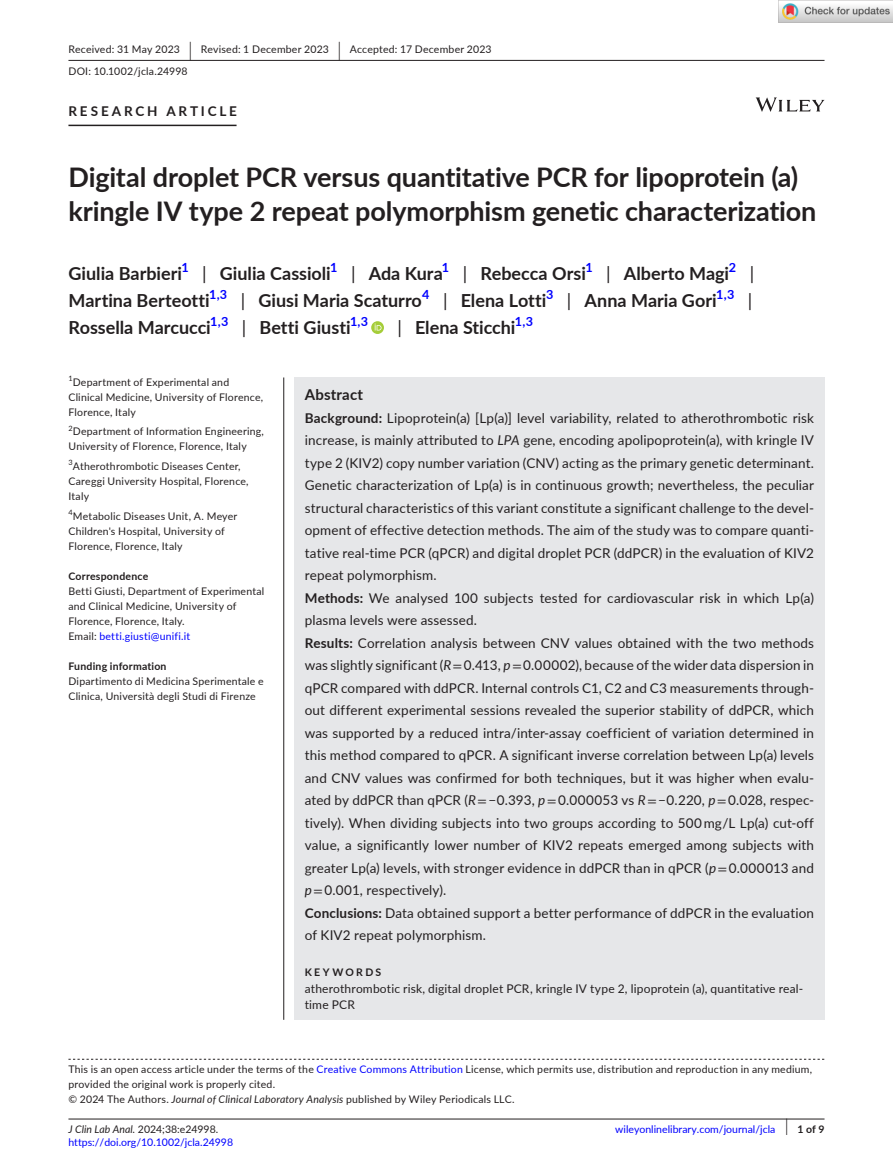
<style>
.page{position:relative;width:893px;height:1174px;background:#fff}
.page>*{position:absolute;margin:0;border:0;box-sizing:border-box;transform-origin:0 0}
.t1{font:700 27px/34.5px "Lato";letter-spacing:-.005em;color:#231f20}
.t2{font:700 18px "Lato";color:#231f20}
.t3{font:18px "Lato";color:#231f20}
.t4{font:700 15px "Lato";letter-spacing:.015em;color:#231f20}
.t5{font:13.5px/22.5px "Lato";letter-spacing:.01em;color:#231f20}
.t6{font:700 13.5px "Lato";letter-spacing:.21em;color:#231f20}
.t7{font:700 12.6px "Lato";color:#00f}
.t8{font:12px/16.5px "Lato";letter-spacing:.015em;color:#231f20}
.t9{font:10.5px/15px "Lato";letter-spacing:.02em;color:#231f20}
.t10{font:10.5px "Lato";color:#00f}
.t11{font:700 10.5px "Lato";letter-spacing:.02em;color:#231f20}
.t12{font:10.5px "Lato";color:#231f20}
.t13{font:700 10.5px "Lato";letter-spacing:.22em;color:#231f20}
.t14{font:7.35px "Lato";color:#231f20}
.s1{font-size:19.65px}
.s2{font-weight:400}
.s3{color:#00f}
.s4{font-weight:700}
.s5{font-style:italic}
.s6{font-family:"STIX"}
.s7{font-weight:400;font-size:17.4px}
</style>
<div class="page">
<hr style="left:68px;top:1118px;width:756px;height:1px;background:#231f20">
<svg style="left:756px;top:97px;width:68px;height:15px"></svg>
<hr style="left:68px;top:60px;width:756px;height:1px;background:#231f20">
<hr style="left:68px;top:125px;width:169px;height:1px;background:#231f20">
<svg style="left:371px;top:321px;width:13px;height:13px"></svg>
<svg style="left:375px;top:323px;width:7px;height:7px"></svg>
<svg style="left:68px;top:1058px;width:756px;height:1px"></svg>
<div style="left:294px;top:377px;width:530px;height:642px;background:#e6e7e9"></div>
<hr style="left:283px;top:377px;width:1px;height:642px;background:#231f20">
<img style="left:779px;top:0;width:114px;height:23px">
<p class="t9" style="left:68px;top:38px;width:425px;line-height:21.8px">Received: 31 May 2023 <span class="s1">|</span> Revised: 1 December 2023 <span class="s1">|</span> Accepted: 17 December 2023<br>DOI: 10.1002/jcla.24998</p>
<p class="t6" style="left:68px;top:101px;width:170px">RESEARCH ARTICLE</p>
<h1 class="t1" style="left:68px;top:159px;width:749px">Digital droplet PCR versus quantitative PCR for lipoprotein (a) kringle IV type 2 repeat polymorphism genetic characterization</h1>
<h2 class="t2" style="left:68px;top:260px;width:115px">Giulia Barbieri</h2>
<p class="t7" style="left:181px;top:258px;width:9px">1</p>
<h2 class="t2" style="left:202px;top:260px;width:130px"><span class="s2">|</span> Giulia Cassioli</h2>
<p class="t7" style="left:330px;top:258px;width:9px">1</p>
<h2 class="t2" style="left:351px;top:260px;width:93px"><span class="s2">|</span> Ada Kura</h2>
<p class="t7" style="left:442px;top:258px;width:9px">1</p>
<h2 class="t2" style="left:463px;top:260px;width:125px"><span class="s2">|</span> Rebecca Orsi</h2>
<p class="t7" style="left:585px;top:258px;width:9px">1</p>
<h2 class="t2" style="left:606px;top:260px;width:124px"><span class="s2">|</span> Alberto Magi</h2>
<p class="t7" style="left:729px;top:258px;width:9px">2</p>
<h2 class="t3" style="left:750px;top:260px;width:6px">|</h2>
<h2 class="t2" style="left:68px;top:287px;width:143px">Martina Berteotti</h2>
<p class="t7" style="left:209px;top:285px;width:20px">1,3</p>
<h2 class="t2" style="left:241px;top:287px;width:183px"><span class="s2">|</span> Giusi Maria Scaturro</h2>
<p class="t7" style="left:422px;top:285px;width:9px">4</p>
<h2 class="t2" style="left:443px;top:287px;width:105px"><span class="s2">|</span> Elena Lotti</h2>
<p class="t7" style="left:546px;top:285px;width:9px">3</p>
<h2 class="t2" style="left:567px;top:287px;width:151px"><span class="s2">|</span> Anna Maria Gori</h2>
<p class="t7" style="left:716px;top:285px;width:20px">1,3</p>
<h2 class="t3" style="left:748px;top:287px;width:6px">|</h2>
<h2 class="t2" style="left:68px;top:314px;width:144px">Rossella Marcucci</h2>
<p class="t7" style="left:210px;top:312px;width:20px">1,3</p>
<h2 class="t2" style="left:242px;top:314px;width:110px"><span class="s2">|</span> Betti Giusti</h2>
<p class="t7" style="left:350px;top:312px;width:20px">1,3</p>
<h2 class="t2" style="left:397px;top:314px;width:120px"><span class="s2">|</span> Elena Sticchi</h2>
<p class="t7" style="left:515px;top:312px;width:20px">1,3</p>
<p class="t14" style="left:68px;top:373px;width:6px">1</p>
<p class="t9" style="left:68px;top:374px;width:196px;text-indent:4px">Department of Experimental and<br>Clinical Medicine, University of Florence,<br>Florence, Italy</p>
<p class="t9" style="left:68px;top:424px;width:197px"><sup>2</sup>Department of Information Engineering,<br>University of Florence, Florence, Italy</p>
<p class="t9" style="left:68px;top:458px;width:182px"><sup>3</sup>Atherothrombotic Diseases Center,<br>Careggi University Hospital, Florence,<br>Italy</p>
<p class="t9" style="left:68px;top:508px;width:170px"><sup>4</sup>Metabolic Diseases Unit, A. Meyer<br>Children's Hospital, University of<br>Florence, Florence, Italy</p>
<p class="t11" style="left:68px;top:568px;width:81px">Correspondence</p>
<p class="t9" style="left:68px;top:583px;width:197px">Betti Giusti, Department of Experimental and Clinical Medicine, University of Florence, Florence, Italy.<br>Email: <span class="s3">betti.giusti@unifi.it</span></p>
<p class="t11" style="left:68px;top:658px;width:100px">Funding information</p>
<p class="t9" style="left:68px;top:673px;width:197px">Dipartimento di Medicina Sperimentale e<br>Clinica, Università degli Studi di Firenze</p>
<p class="t4" style="left:305px;top:383px;width:60px">Abstract</p>
<p class="t5" style="left:305px;top:406px;width:511px"><span class="s4">Background:</span> Lipoprotein(a) [Lp(a)] level variability, related to atherothrombotic risk increase, is mainly attributed to <span class="s5">LPA</span> gene, encoding apolipoprotein(a), with kringle IV type 2 (KIV2) copy number variation (CNV) acting as the primary genetic determinant.<br>Genetic characterization of Lp(a) is in continuous growth; nevertheless, the peculiar structural characteristics of this variant constitute a significant challenge to the devel&shy;opment of effective detection methods. The aim of the study was to compare quanti&shy;tative real-time PCR (qPCR) and digital droplet PCR (ddPCR) in the evaluation of KIV2 repeat polymorphism.<br><span class="s4">Methods:</span> We analysed 100 subjects tested for cardiovascular risk in which Lp(a) plasma levels were assessed.<br><span class="s4">Results:</span> Correlation analysis between CNV values obtained with the two methods was slightly significant (<span class="s5">R</span><span class="s6">=</span> 0.413, <span class="s5">p</span><span class="s6">=</span> 0.00002), because of the wider data dispersion in qPCR compared with ddPCR. Internal controls C1, C2 and C3 measurements through&shy;out different experimental sessions revealed the superior stability of ddPCR, which was supported by a reduced intra/inter-assay coefficient of variation determined in this method compared to qPCR. A significant inverse correlation between Lp(a) levels and CNV values was confirmed for both techniques, but it was higher when evalu&shy;ated by ddPCR than qPCR (<span class="s5">R</span><span class="s6">=</span> −0.393, <span class="s5">p</span><span class="s6">=</span> 0.000053 vs <span class="s5">R</span><span class="s6">=</span> −0.220, <span class="s5">p</span><span class="s6">=</span> 0.028, respec&shy;tively). When dividing subjects into two groups according to 500 mg/L Lp(a) cut-off value, a significantly lower number of KIV2 repeats emerged among subjects with greater Lp(a) levels, with stronger evidence in ddPCR than in qPCR (<span class="s5">p</span><span class="s6">=</span> 0.000013 and <span class="s5">p</span><span class="s6">=</span> 0.001, respectively).<br><span class="s4">Conclusions:</span> Data obtained support a better performance of ddPCR in the evaluation of KIV2 repeat polymorphism.</p>
<p class="t13" style="left:305px;top:964px;width:78px">KEYWORDS</p>
<p class="t8" style="left:305px;top:979px;width:500px">atherothrombotic risk, digital droplet PCR, kringle IV type 2, lipoprotein (a), quantitative real&shy;time PCR</p>
<p class="t9" style="left:68px;top:1061px;width:745px">This is an open access article under the terms of the <span class="s3">Creative Commons Attribution</span> License, which permits use, distribution and reproduction in any medium, provided the original work is properly cited.<br>© 2024 The Authors. <span class="s5">Journal of Clinical Laboratory Analysis</span> published by Wiley Periodicals LLC.</p>
<p class="t12" style="left:68px;top:1121px;width:151px"><span class="s5">J Clin Lab Anal.</span> 2024;38:e24998.</p>
<p class="t11" style="left:786px;top:1121px;width:40px"><span class="s7">|</span> 1 of 9</p>
<p class="t10" style="left:68px;top:1135px;width:166px">https://doi.org/10.1002/jcla.24998</p>
<p class="t10" style="left:615px;top:1121px;width:162px">wileyonlinelibrary.com/journal/jcla</p>
</div>
